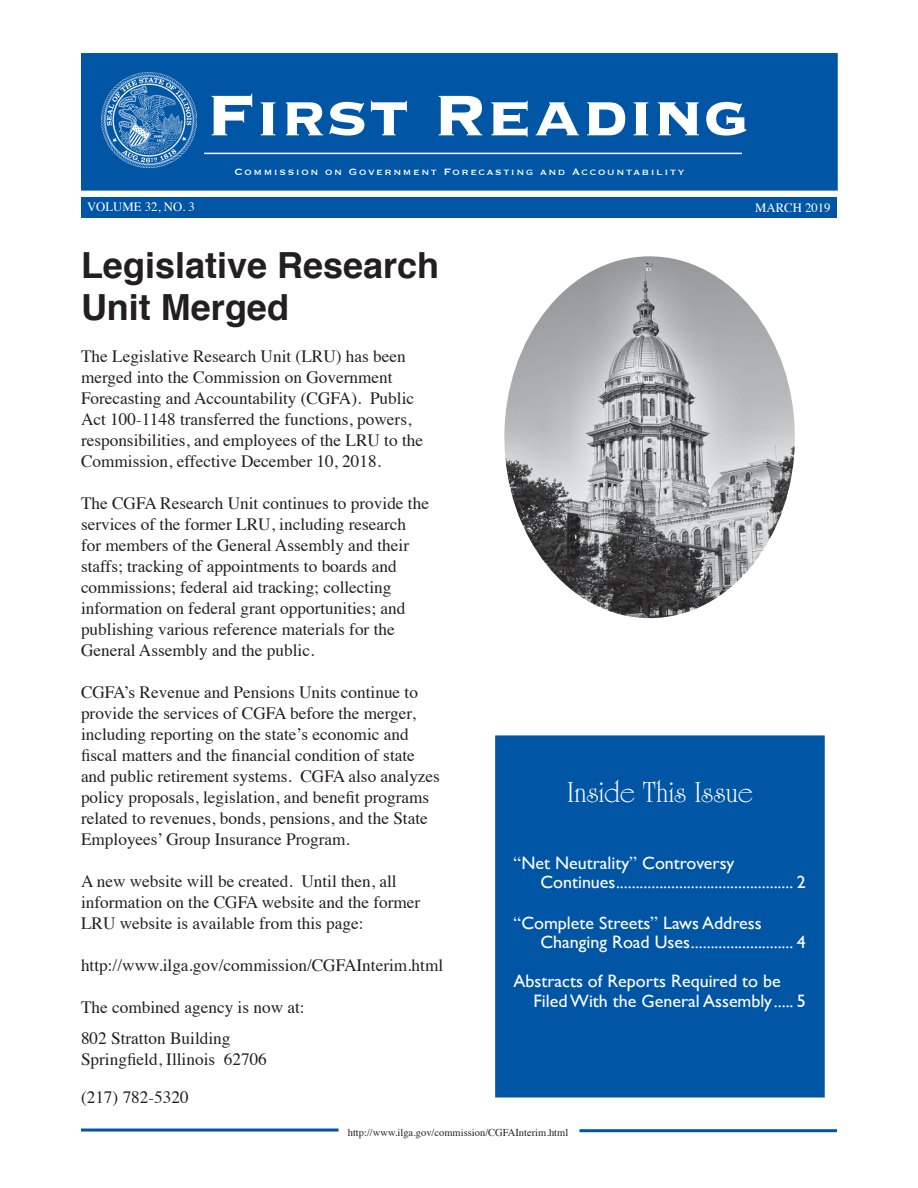
<style>
.page{position:relative;width:918px;height:1188px;background:#fff}
.page>*{position:absolute;margin:0;border:0;box-sizing:border-box;transform-origin:0 0}
.t1{font:700 75px "Copperplate";color:#fff}
.Headline{font:700 36px/42px "Helvetica";color:#231f20}
.Headline-2{font:30px "University Roman DTC";color:#fff}
.TOC_Body_text{font:18px/19.5px "Gill Sans";color:#fff}
.Body_text{font:17.25px/21px "Times";color:#231f20}
.t2{font:12.75px "Times";color:#fff}
.t3{font:12px "Copperplate";letter-spacing:.13em;color:#fff}
.Body_text-2{font:10.5px "Times";color:#231f20}
.s1{font-family:"Times"}
</style>
<div class="page">
<hr style="left:81px;top:1129px;width:258px;height:3px;background:#0155a5">
<div style="left:81px;top:198px;width:756px;height:20px;background:#0155a5"></div>
<div style="left:81px;top:53px;width:757px;height:138px;background:#0155a5;border:2px solid #0155a5"></div>
<hr style="left:204px;top:153px;width:538px;height:1px;background:#fff">
<hr style="left:579px;top:1129px;width:258px;height:3px;background:#0155a5">
<img style="left:102px;top:72px;width:95px;height:96px">
<div style="left:495px;top:736px;width:330px;height:361px;background:#0155a5;border:1px solid #0155a5"></div>
<img style="left:504px;top:256px;width:291px;height:362px">
<p class="t1" style="left:206px;top:66px;width:545px">First Reading</p>
<p class="t3" style="left:234px;top:164px;width:451px">Commission on Government Forecasting and Accountability</p>
<p class="t2" style="left:87px;top:195px;width:110px">VOLUME 32, NO. 3</p>
<p class="t2" style="left:755px;top:196px;width:77px">MARCH 2019</p>
<p class="Headline" style="left:81px;top:244px;width:360px">Legislative Research<br>Unit Merged</p>
<p class="Body_text" style="left:81px;top:344px;width:344px">The Legislative Research Unit (LRU) has been merged into the Commission on Government Forecasting and Accountability (CGFA). Public Act 100-1148 transferred the functions, powers, responsibilities, and employees of the LRU to the Commission, effective December 10, 2018.</p>
<p class="Body_text" style="left:81px;top:491px;width:350px">The CGFA Research Unit continues to provide the services of the former LRU, including research for members of the General Assembly and their staffs; tracking of appointments to boards and commissions; federal aid tracking; collecting information on federal grant opportunities; and publishing various reference materials for the General Assembly and the public.</p>
<p class="Body_text" style="left:81px;top:680px;width:361px">CGFA’s Revenue and Pensions Units continue to provide the services of CGFA before the merger, including reporting on the state’s economic and fiscal matters and the financial condition of state and public retirement systems. CGFA also analyzes policy proposals, legislation, and benefit programs related to revenues, bonds, pensions, and the State Employees’ Group Insurance Program.</p>
<p class="Body_text" style="left:81px;top:869px;width:341px">A new website will be created. Until then, all information on the CGFA website and the former<br>LRU website is available from this page:</p>
<p class="Body_text" style="left:81px;top:953px;width:364px">http://www.ilga.gov/commission/CGFAInterim.html</p>
<p class="Body_text" style="left:81px;top:995px;width:225px">The combined agency is now at:</p>
<p class="Body_text" style="left:81px;top:1026px;width:151px">802 Stratton Building</p>
<p class="Body_text" style="left:81px;top:1047px;width:187px">Springfield, Illinois 62706</p>
<p class="Body_text" style="left:81px;top:1085px;width:109px">(217) 782-5320</p>
<p class="Headline-2" style="left:567px;top:775px;width:187px">Inside This Issue</p>
<p class="TOC_Body_text" style="left:540px;top:853px;width:267px;text-indent:-27px"><span class="s1">“</span>Net Neutrality<span class="s1">”</span> Controversy<br>Continues............................................. 2</p>
<p class="TOC_Body_text" style="left:540px;top:913px;width:267px;text-indent:-27px"><span class="s1">“</span>Complete Streets<span class="s1">”</span> Laws Address<br>Changing Road Uses.......................... 4</p>
<p class="TOC_Body_text" style="left:513px;top:971px;width:269px">Abstracts of Reports Required to be</p>
<p class="TOC_Body_text" style="left:533px;top:991px;width:274px">Filed With the General Assembly..... 5</p>
<p class="Body_text-2" style="left:348px;top:1122px;width:222px">http://www.ilga.gov/commission/CGFAInterim.html</p>
</div>
